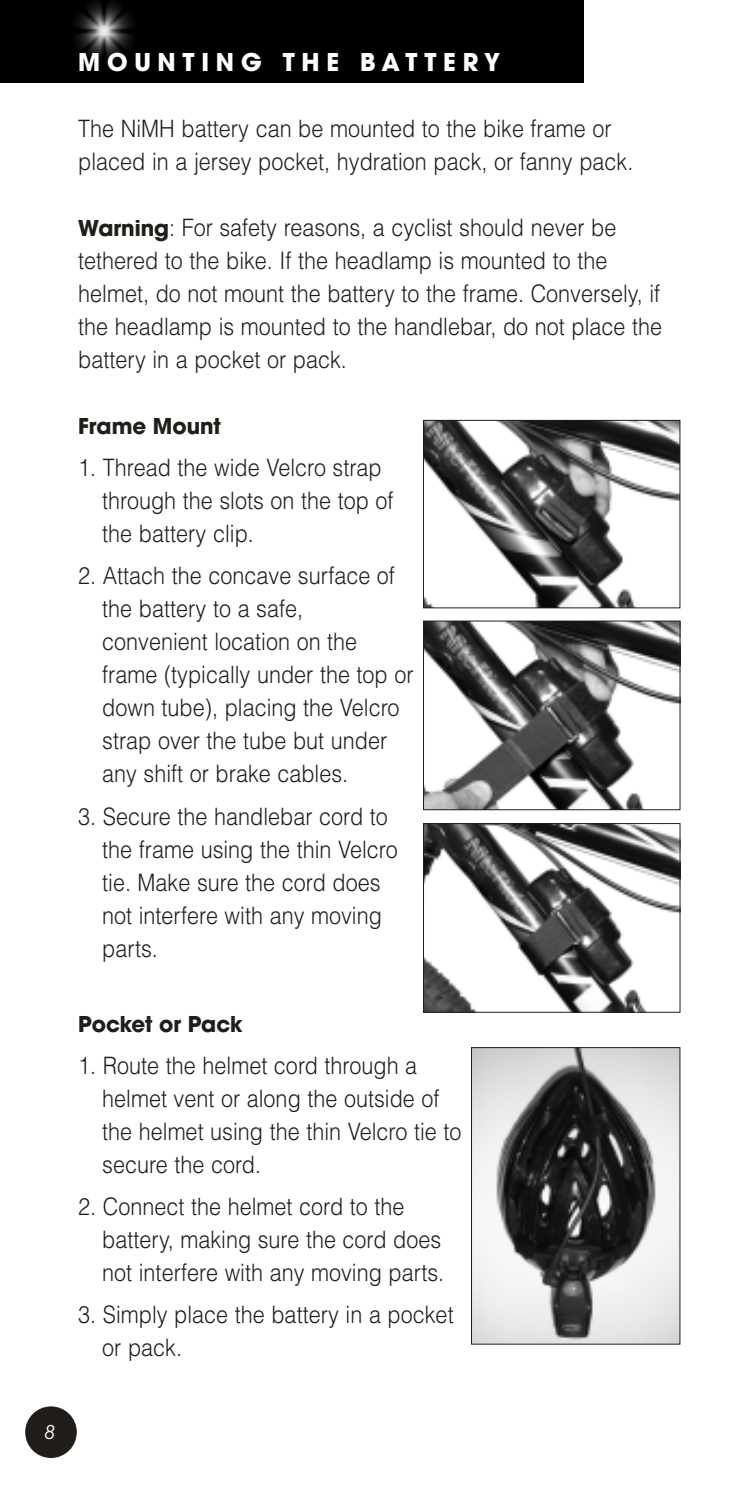
<style>
.page{position:relative;width:756px;height:1512px;background:#fff}
.page>*{position:absolute;margin:0;border:0;box-sizing:border-box;transform-origin:0 0}
.t1{font:700 27px "Avant Garde Md ITC";letter-spacing:.25em;color:#fff}
.t2{font:300 24px/33px "Helvetica";color:#211e1a;scale:.9 1}
.t3{font:700 24px "Avant Garde Md ITC";color:#211e1a}
.t4{font:italic 21px "Avant Garde ITC";color:#fff}
.s1{font-family:"Avant Garde Md ITC";font-weight:700}
</style>
<div class="page">
<div style="left:25px;top:1406px;width:52px;height:52px;background:#211e1a;border-radius:50%"></div>
<div style="left:0;top:0;width:584px;height:82px;background:#000"></div>
<img style="left:473px;top:1049px;width:205px;height:294px">
<div style="left:471px;top:1047px;width:209px;height:298px;border:1px solid #211e1a"></div>
<img style="left:425px;top:422px;width:253px;height:184px">
<div style="left:423px;top:420px;width:257px;height:188px;border:1px solid #211e1a"></div>
<img style="left:425px;top:825px;width:253px;height:186px">
<div style="left:423px;top:823px;width:257px;height:190px;border:1px solid #211e1a"></div>
<img style="left:425px;top:623px;width:253px;height:185px">
<div style="left:423px;top:621px;width:257px;height:189px;border:1px solid #211e1a"></div>
<p class="t1" style="left:78px;top:53px;width:423px">MOUNTING THE BATTERY</p>
<p class="t2" style="left:78px;top:113px;width:618px">The NiMH battery can be mounted to the bike frame or placed in a jersey pocket, hydration pack, or fanny pack.</p>
<p class="t2" style="left:78px;top:212px;width:650px"><span class="s1">Warning</span>: For safety reasons, a cyclist should never be tethered to the bike. If the headlamp is mounted to the helmet, do not mount the battery to the frame. Conversely, if the headlamp is mounted to the handlebar, do not place the battery in a pocket or pack.</p>
<p class="t3" style="left:78px;top:418px;width:144px">Frame Mount</p>
<p class="t2" style="left:102px;top:452px;width:325px;text-indent:-24px">1. Thread the wide Velcro strap through the slots on the top of the battery clip.</p>
<p class="t2" style="left:102px;top:560px;width:348px;text-indent:-24px">2. Attach the concave surface of the battery to a safe, convenient location on the frame (typically under the top or down tube), placing the Velcro strap over the tube but under any shift or brake cables.</p>
<p class="t2" style="left:102px;top:800px;width:330px;text-indent:-24px">3. Secure the handlebar cord to the frame using the thin Velcro tie. Make sure the cord does not interfere with any moving parts.</p>
<p class="t3" style="left:78px;top:1016px;width:166px">Pocket or Pack</p>
<p class="t2" style="left:102px;top:1049px;width:401px;text-indent:-24px">1. Route the helmet cord through a helmet vent or along the outside of the helmet using the thin Velcro tie to secure the cord.</p>
<p class="t2" style="left:102px;top:1190px;width:381px;text-indent:-24px">2. Connect the helmet cord to the battery, making sure the cord does not interfere with any moving parts.</p>
<p class="t2" style="left:102px;top:1298px;width:392px;text-indent:-24px">3. Simply place the battery in a pocket or pack.</p>
<p class="t4" style="left:45px;top:1425px;width:12px">8</p>
</div>
